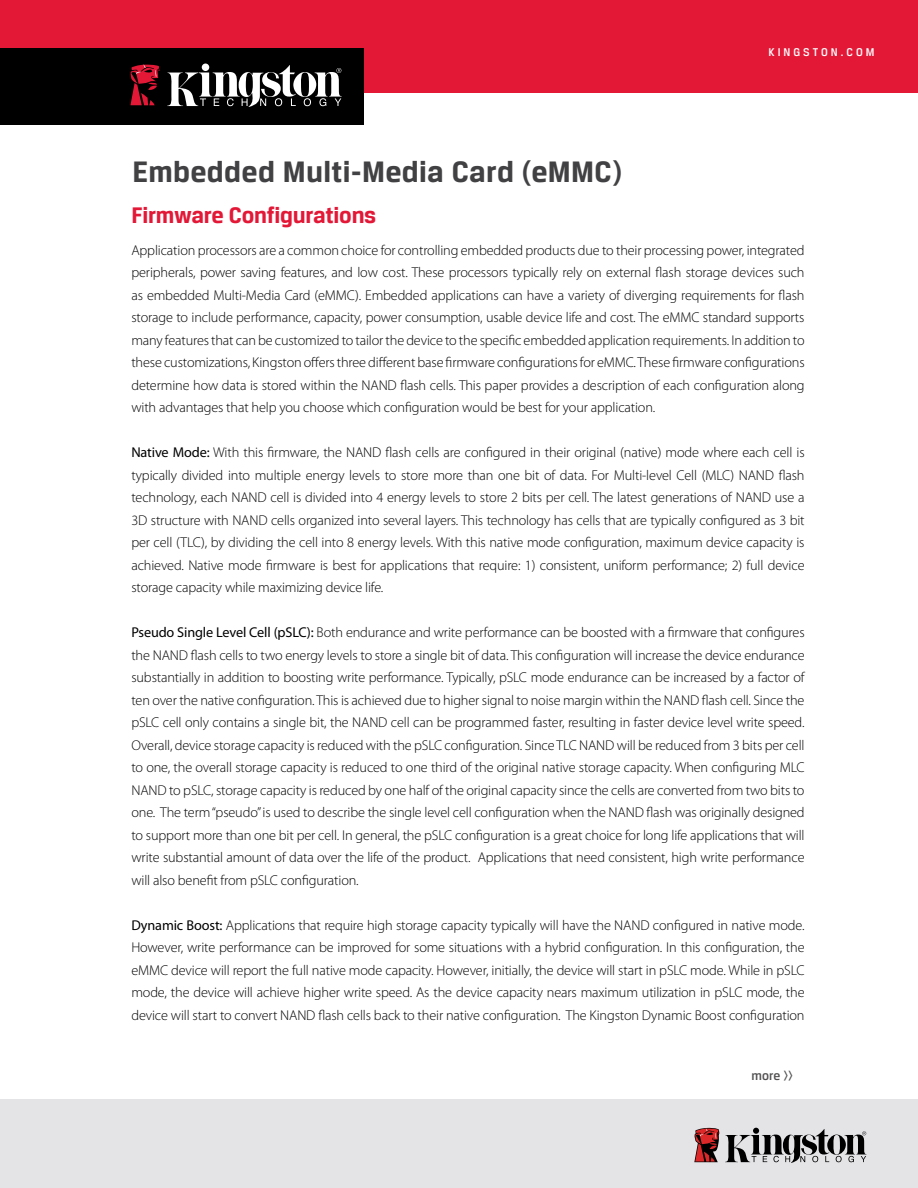
<style>
.page{position:relative;width:918px;height:1188px;background:#fff}
.page>*{position:absolute;margin:0;border:0;box-sizing:border-box;transform-origin:0 0}
.t1{font:700 31.5px "Breuer Text";letter-spacing:.01em;color:#414042}
.t2{font:700 24px "Breuer Text";letter-spacing:-.01em;color:#e31837}
.t3{font:300 14.25px/22.5px "Myriad Pro";letter-spacing:-.01em;color:#000;text-align:justify}
.t4{font:500 13.5px "Breuer Text";color:#525051}
.t5{font:500 12px "Breuer Text";letter-spacing:.25em;color:#fff}
.s1{font-weight:400}
</style>
<div class="page">
<div style="left:0;top:1099px;width:917px;height:89px;background:#e4e4e7"></div>
<svg style="left:725px;top:1128px;width:142px;height:35px"></svg>
<svg style="left:694px;top:1128px;width:25px;height:34px"></svg>
<div style="left:0;top:0;width:918px;height:93px;background:#e31837"></div>
<div style="left:0;top:49px;width:363px;height:76px;background:#000"></div>
<div style="left:202px;top:64px;width:7px;height:7px;background:#fff;border-radius:50%"></div>
<svg style="left:167px;top:65px;width:175px;height:42px"></svg>
<svg style="left:130px;top:64px;width:30px;height:42px"></svg>
<p class="t5" style="left:769px;top:45px;width:107px">KINGSTON.COM</p>
<h1 class="t1" style="left:132px;top:153px;width:491px">Embedded Multi-Media Card (eMMC)</h1>
<h2 class="t2" style="left:131px;top:202px;width:246px">Firmware Configurations</h2>
<p class="t3" style="left:131px;top:239px;width:675px">Application processors are a common choice for controlling embedded products due to their processing power, integrated peripherals, power saving features, and low cost. These processors typically rely on external flash storage devices such as embedded Multi-Media Card (eMMC). Embedded applications can have a variety of diverging requirements for flash storage to include performance, capacity, power consumption, usable device life and cost. The eMMC standard supports many features that can be customized to tailor the device to the specific embedded application requirements. In addition to these customizations, Kingston offers three different base firmware configurations for eMMC. These firmware configurations determine how data is stored within the NAND flash cells. This paper provides a description of each configuration along with advantages that help you choose which configuration would be best for your application.</p>
<p class="t3" style="left:131px;top:441px;width:675px"><span class="s1">Native Mode:</span> With this firmware, the NAND flash cells are configured in their original (native) mode where each cell is typically divided into multiple energy levels to store more than one bit of data. For Multi-level Cell (MLC) NAND flash technology, each NAND cell is divided into 4 energy levels to store 2 bits per cell. The latest generations of NAND use a 3D structure with NAND cells organized into several layers. This technology has cells that are typically configured as 3 bit per cell (TLC), by dividing the cell into 8 energy levels. With this native mode configuration, maximum device capacity is achieved. Native mode firmware is best for applications that require: 1) consistent, uniform performance; 2) full device storage capacity while maximizing device life.</p>
<p class="t3" style="left:131px;top:621px;width:675px"><span class="s1">Pseudo Single Level Cell (pSLC):</span> Both endurance and write performance can be boosted with a firmware that configures the NAND flash cells to two energy levels to store a single bit of data. This configuration will increase the device endurance substantially in addition to boosting write performance. Typically, pSLC mode endurance can be increased by a factor of ten over the native configuration. This is achieved due to higher signal to noise margin within the NAND flash cell. Since the pSLC cell only contains a single bit, the NAND cell can be programmed faster, resulting in faster device level write speed.<br>Overall, device storage capacity is reduced with the pSLC configuration. Since TLC NAND will be reduced from 3 bits per cell to one, the overall storage capacity is reduced to one third of the original native storage capacity. When configuring MLC NAND to pSLC, storage capacity is reduced by one half of the original capacity since the cells are converted from two bits to one. The term “pseudo” is used to describe the single level cell configuration when the NAND flash was originally designed to support more than one bit per cell. In general, the pSLC configuration is a great choice for long life applications that will write substantial amount of data over the life of the product. Applications that need consistent, high write performance will also benefit from pSLC configuration.</p>
<p class="t3" style="left:131px;top:914px;width:675px"><span class="s1">Dynamic Boost:</span> Applications that require high storage capacity typically will have the NAND configured in native mode.<br>However, write performance can be improved for some situations with a hybrid configuration. In this configuration, the eMMC device will report the full native mode capacity. However, initially, the device will start in pSLC mode. While in pSLC mode, the device will achieve higher write speed. As the device capacity nears maximum utilization in pSLC mode, the device will start to convert NAND flash cells back to their native configuration. The Kingston Dynamic Boost configuration</p>
<p class="t4" style="left:752px;top:1068px;width:43px">more &gt;&gt;</p>
</div>
